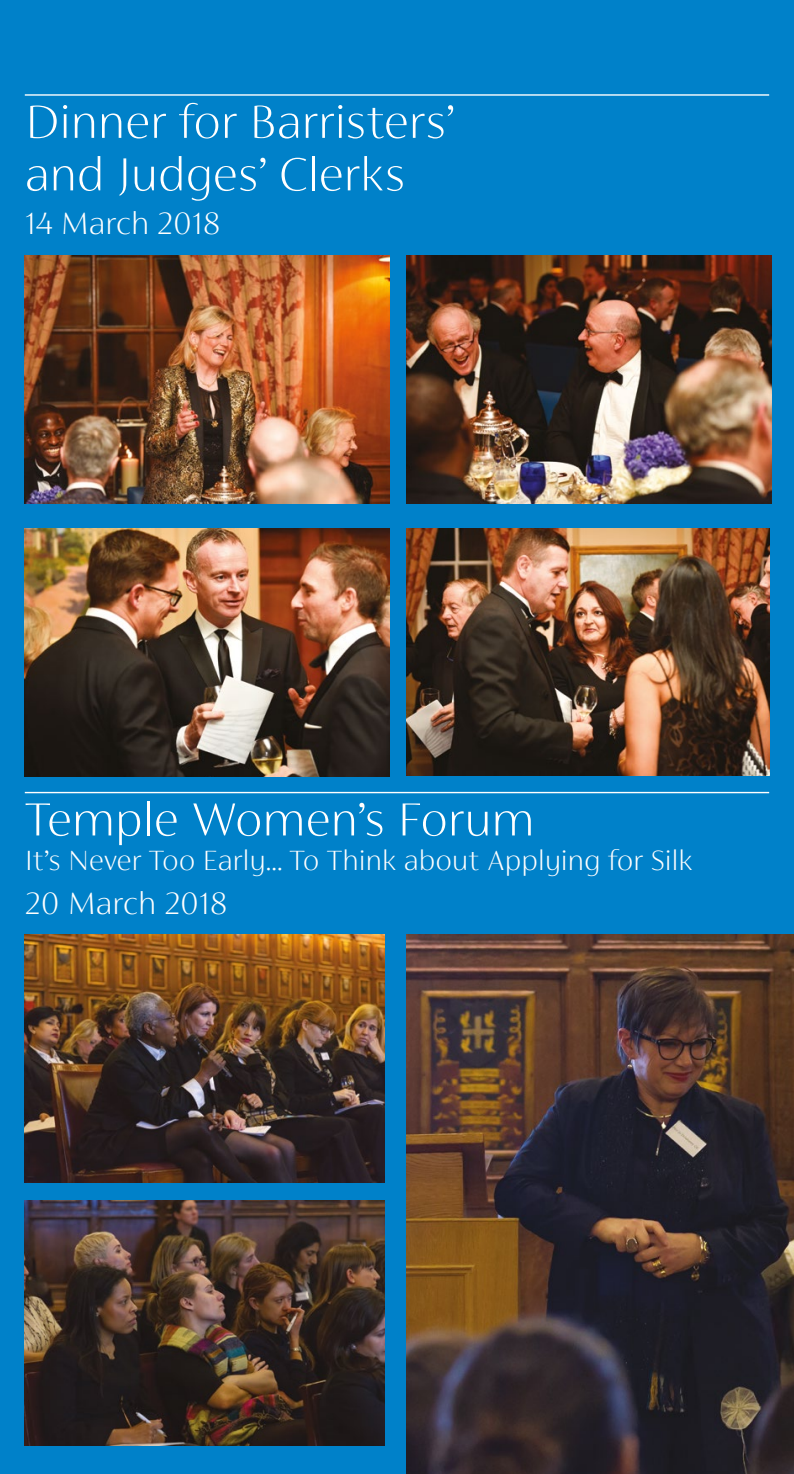
<style>
.page{position:relative;width:794px;height:1474px;background:#fff}
.page>*{position:absolute;margin:0;border:0;box-sizing:border-box;transform-origin:0 0}
.t1{font:100 52.5px/52.5px "FS Siena";letter-spacing:-.015em;color:#fff}
.t2{font:100 35px "FS Siena";letter-spacing:-.01em;color:#fff}
.t3{font:100 31.5px "FS Siena";letter-spacing:-.01em;color:#fff}
</style>
<div class="page">
<div style="left:0;top:0;width:794px;height:1473px;background:#0081c9"></div>
<img style="left:25px;top:528px;width:364px;height:248px">
<img style="left:25px;top:255px;width:364px;height:249px">
<img style="left:407px;top:255px;width:364px;height:249px">
<img style="left:25px;top:1200px;width:359px;height:245px">
<img style="left:407px;top:528px;width:362px;height:247px">
<hr style="left:25px;top:94px;width:744px;height:2px;background:#fff">
<hr style="left:25px;top:792px;width:744px;height:1px;background:#fff">
<img style="left:25px;top:934px;width:359px;height:248px">
<img style="left:407px;top:934px;width:387px;height:539px">
<p class="t1" style="left:25px;top:95px;width:430px">Dinner for Barristers’ and Judges’ Clerks</p>
<p class="t2" style="left:25px;top:205px;width:197px">14 March 2018</p>
<p class="t1" style="left:25px;top:792px;width:511px">Temple Women’s Forum</p>
<p class="t3" style="left:25px;top:844px;width:669px">It’s Never Too Early... To Think about Applying for Silk</p>
<p class="t2" style="left:25px;top:885px;width:204px">20 March 2018</p>
</div>
